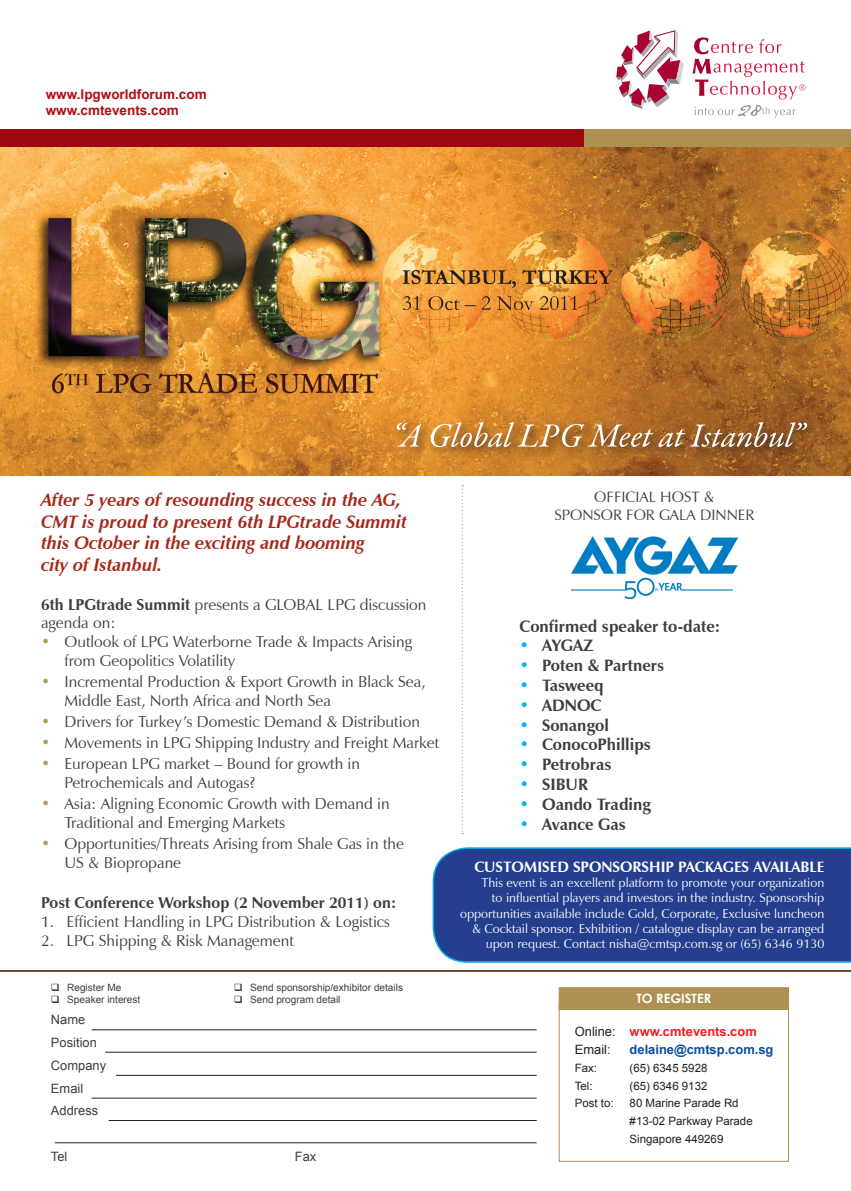
<style>
.page{position:relative;width:851px;height:1191px;background:#fff}
.page>*{position:absolute;margin:0;border:0;box-sizing:border-box;transform-origin:0 0}
.t1{font:italic 700 18px/21.6px "Zapf Humanist 601 BT";color:#a6271a}
.t2{font:700 16.5px "Zapf Humanist 601 BT";color:#3e3e3f}
.t3{font:15.75px/18.9px "Zapf Humanist 601 BT";color:#3e3e3f}
.t4{font:700 15.75px "Zapf Humanist 601 BT";color:#3e3e3f}
.t5{font:700 15px "Zapf Humanist 601 BT";color:#fff}
.t6{font:15px "Zapf Humanist 601 BT";color:#3e3e3f}
.t7{font:700 13.5px "Arial";color:#b00d15}
.t8{font:12.9px "Arial";color:#3e3e3f}
.t9{font:700 12.9px "Arial";color:#ee1d23}
.t10{font:700 12.9px "Arial";color:#0d4da1}
.t11{font:700 12.9px "Century Gothic";color:#fff}
.t12{font:12.9px "Arial";color:#231f20}
.t13{font:12.75px/15.3px "Zapf Humanist 601 BT";color:#fff;text-align:right}
.t14{font:11.4px "Arial";color:#231f20}
.t15{font:10.05px "Arial";color:#3e3e3f}
.s1{font-weight:700}
.s2{color:#b69a60}
.s3{color:#00b3ef}
.s4{font-weight:400;color:#231f20}
</style>
<div class="page">
<div style="left:432px;top:847px;width:418px;height:115px;background:#253f8e"></div>
<img style="left:0;top:147px;width:850px;height:328px">
<div style="left:559px;top:987px;width:229px;height:22px;background:#ae9152;border:1px solid #ae9152"></div>
<hr style="left:92px;top:1029px;width:444px;height:1px;background:#231f20">
<hr style="left:105px;top:1052px;width:431px;height:1px;background:#231f20">
<hr style="left:116px;top:1075px;width:420px;height:1px;background:#231f20">
<hr style="left:92px;top:1097px;width:444px;height:1px;background:#231f20">
<hr style="left:109px;top:1120px;width:427px;height:1px;background:#231f20">
<hr style="left:55px;top:1142px;width:481px;height:1px;background:#231f20">
<div style="left:0;top:130px;width:622px;height:17px;background:#9d070d"></div>
<svg style="left:616px;top:30px;width:67px;height:79px"></svg>
<svg style="left:692px;top:37px;width:113px;height:62px"></svg>
<svg style="left:694px;top:105px;width:101px;height:13px"></svg>
<div style="left:584px;top:130px;width:266px;height:17px;background:#ae9152"></div>
<hr style="left:0;top:970px;width:850px;height:1px;background:#694a34">
<svg style="left:402px;top:296px;width:175px;height:14px;background:#d28b39"></svg>
<svg style="left:403px;top:270px;width:209px;height:18px;background:#ba8039"></svg>
<div style="left:392px;top:418px;width:433px;height:47px;background:#231f20;opacity:.75"></div>
<svg style="left:396px;top:422px;width:411px;height:25px;background:#bb8752"></svg>
<img style="left:571px;top:536px;width:166px;height:62px">
<svg style="left:461px;top:485px;width:2px;height:349px"></svg>
<p class="t7" style="left:46px;top:85px;width:162px">www.lpgworldforum.com</p>
<p class="t7" style="left:46px;top:102px;width:135px">www.cmtevents.com</p>
<p class="t1" style="left:41px;top:489px;width:367px">After 5 years of resounding success in the AG, CMT is proud to present 6th LPGtrade Summit this October in the exciting and booming<br>city of Istanbul.</p>
<p class="t3" style="left:41px;top:594px;width:387px"><span class="s1">6th LPGtrade Summit</span> presents a GLOBAL LPG discussion agenda on:</p>
<p class="t3" style="left:64px;top:632px;width:349px;text-indent:-23px"><span class="s2">•</span> Outlook of LPG Waterborne Trade &amp; Impacts Arising from Geopolitics Volatility</p>
<p class="t3" style="left:64px;top:672px;width:363px;text-indent:-23px"><span class="s2">•</span> Incremental Production &amp; Export Growth in Black Sea,<br>Middle East, North Africa and North Sea</p>
<p class="t3" style="left:41px;top:712px;width:380px"><span class="s2">•</span> Drivers for Turkey’s Domestic Demand &amp; Distribution</p>
<p class="t3" style="left:41px;top:733px;width:400px"><span class="s2">•</span> Movements in LPG Shipping Industry and Freight Market</p>
<p class="t3" style="left:64px;top:754px;width:297px;text-indent:-23px"><span class="s2">•</span> European LPG market – Bound for growth in<br>Petrochemicals and Autogas?</p>
<p class="t3" style="left:64px;top:794px;width:327px;text-indent:-23px"><span class="s2">•</span> Asia: Aligning Economic Growth with Demand in<br>Traditional and Emerging Markets</p>
<p class="t3" style="left:64px;top:834px;width:341px;text-indent:-23px"><span class="s2">•</span> Opportunities/Threats Arising from Shale Gas in the<br>US &amp; Biopropane</p>
<p class="t4" style="left:41px;top:893px;width:356px">Post Conference Workshop (2 November 2011) on:</p>
<p class="t3" style="left:41px;top:912px;width:350px">1. Efficient Handling in LPG Distribution &amp; Logistics</p>
<p class="t3" style="left:41px;top:931px;width:254px">2. LPG Shipping &amp; Risk Management</p>
<p class="t15" style="left:51px;top:980px;width:72px">❑ Register Me</p>
<p class="t15" style="left:234px;top:980px;width:171px">❑ Send sponsorship/exhibitor details</p>
<p class="t15" style="left:51px;top:993px;width:91px">❑ Speaker interest</p>
<p class="t15" style="left:234px;top:993px;width:108px">❑ Send program detail</p>
<p class="t8" style="left:51px;top:1010px;width:36px">Name</p>
<p class="t8" style="left:51px;top:1033px;width:47px">Position</p>
<p class="t8" style="left:51px;top:1056px;width:57px">Company</p>
<p class="t8" style="left:51px;top:1079px;width:34px">Email</p>
<p class="t8" style="left:51px;top:1102px;width:49px">Address</p>
<p class="t8" style="left:51px;top:1148px;width:18px">Tel</p>
<p class="t8" style="left:295px;top:1148px;width:23px">Fax</p>
<p class="t6" style="left:594px;top:487px;width:122px">OFFICIAL HOST &amp;</p>
<p class="t6" style="left:554px;top:505px;width:201px">SPONSOR FOR GALA DINNER</p>
<p class="t2" style="left:519px;top:615px;width:202px">Confirmed speaker to-date:</p>
<p class="t2" style="left:519px;top:635px;width:76px"><span class="s3">•</span> AYGAZ</p>
<p class="t2" style="left:519px;top:655px;width:146px"><span class="s3">•</span> Poten &amp; Partners</p>
<p class="t2" style="left:519px;top:675px;width:86px"><span class="s3">•</span> Tasweeq</p>
<p class="t2" style="left:519px;top:695px;width:83px"><span class="s3">•</span> ADNOC</p>
<p class="t2" style="left:519px;top:714px;width:91px"><span class="s3">•</span> Sonangol</p>
<p class="t2" style="left:519px;top:734px;width:133px"><span class="s3">•</span> ConocoPhillips</p>
<p class="t2" style="left:519px;top:754px;width:93px"><span class="s3">•</span> Petrobras</p>
<p class="t2" style="left:519px;top:774px;width:70px"><span class="s3">•</span> SIBUR</p>
<p class="t2" style="left:519px;top:794px;width:133px"><span class="s3">•</span> Oando Trading</p>
<p class="t2" style="left:519px;top:813px;width:108px"><span class="s3">•</span> Avance Gas</p>
<p class="t5" style="left:474px;top:857px;width:351px">CUSTOMISED SPONSORSHIP PACKAGES AVAILABLE</p>
<p class="t13" style="left:460px;top:875px;width:366px">This event is an excellent platform to promote your organization<br>to influential players and investors in the industry. Sponsorship opportunities available include Gold, Corporate, Exclusive luncheon &amp; Cocktail sponsor. Exhibition / catalogue display can be arranged upon request. Contact nisha@cmtsp.com.sg or (65) 6346 9130</p>
<p class="t11" style="left:636px;top:988px;width:76px">TO REGISTER</p>
<p class="t9" style="left:574px;top:1023px;width:183px"><span class="s4">Online:</span> www.cmtevents.com</p>
<p class="t12" style="left:574px;top:1041px;width:37px">Email:</p>
<p class="t10" style="left:629px;top:1041px;width:145px">delaine@cmtsp.com.sg</p>
<p class="t14" style="left:574px;top:1060px;width:24px">Fax:</p>
<p class="t14" style="left:629px;top:1060px;width:79px">(65) 6345 5928</p>
<p class="t14" style="left:574px;top:1078px;width:19px">Tel:</p>
<p class="t14" style="left:629px;top:1078px;width:79px">(65) 6346 9132</p>
<p class="t14" style="left:574px;top:1095px;width:40px">Post to:</p>
<p class="t14" style="left:629px;top:1095px;width:110px">80 Marine Parade Rd</p>
<p class="t14" style="left:629px;top:1113px;width:124px">#13-02 Parkway Parade</p>
<p class="t14" style="left:629px;top:1131px;width:95px">Singapore 449269</p>
</div>
